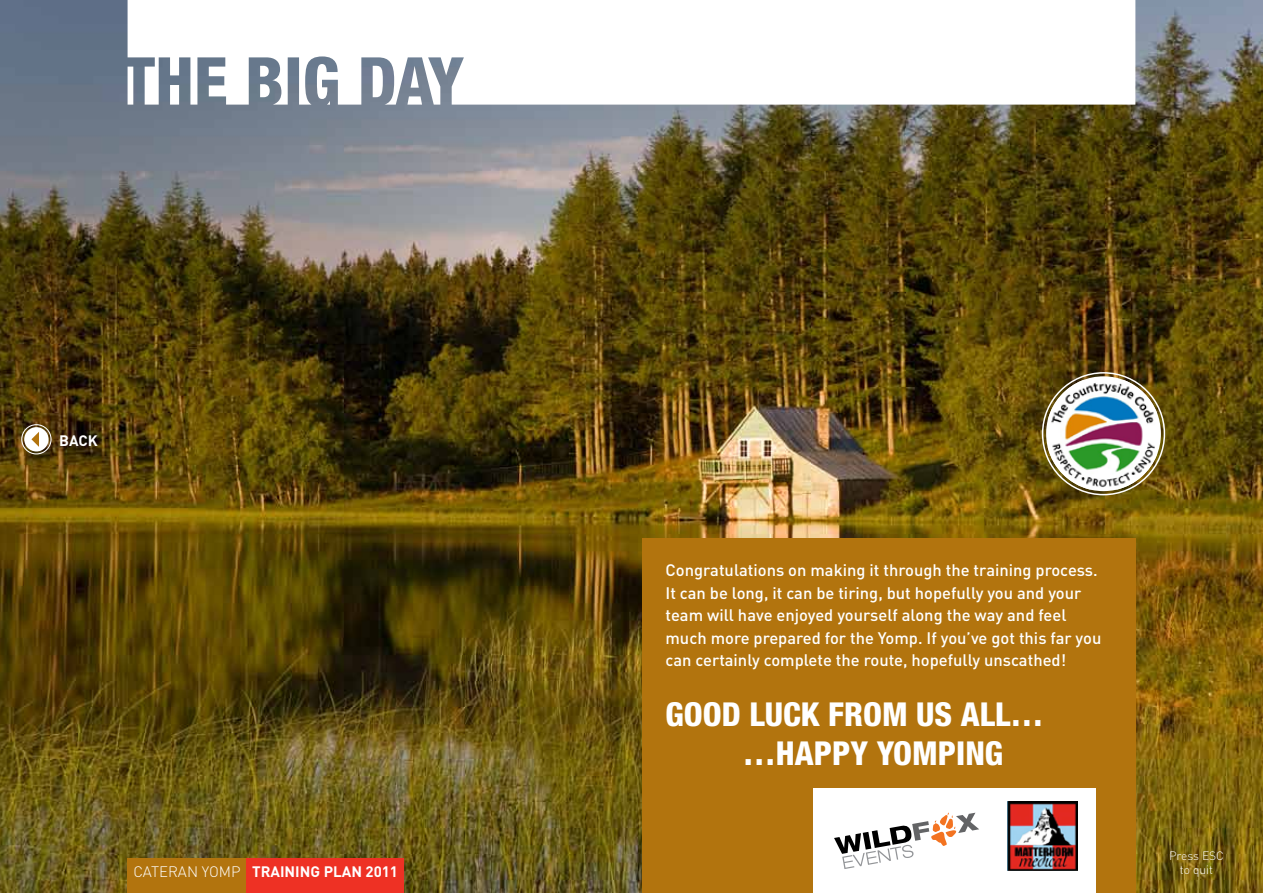
<style>
.page{position:relative;width:1263px;height:893px;background:#fff}
.page>*{position:absolute;margin:0;border:0;box-sizing:border-box;transform-origin:0 0}
.t1{font:800 condensed 33px/39px "Helvetica Neue LT Std";color:#fff}
.t2{font:500 16.5px/22.5px "DIN";color:#fff}
.t3{font:700 15px "DIN";color:#fff}
.t4{font:300 15px "DIN";color:#fff}
.t5{font:300 12px "DIN";color:#fff}
</style>
<div class="page">
<img style="left:0;top:0;width:1263px;height:893px">
<svg style="left:128px;top:0;width:1007px;height:105px"></svg>
<div style="left:128px;top:859px;width:119px;height:34px;background:#b2740e"></div>
<div style="left:247px;top:859px;width:157px;height:34px;background:#ee3124"></div>
<div style="left:642px;top:539px;width:493px;height:354px;background:#b2740e"></div>
<div style="left:21px;top:424px;width:31px;height:30px;border:1px solid #fff;border-radius:50%"></div>
<div style="left:24px;top:427px;width:25px;height:24px;background:#fff;border-radius:50%"></div>
<svg style="left:31px;top:432px;width:8px;height:15px"></svg>
<div style="left:814px;top:788px;width:282px;height:105px;background:#fff"></div>
<img style="left:1008px;top:801px;width:69px;height:69px">
<svg style="left:834px;top:812px;width:145px;height:57px"></svg>
<svg style="left:1046px;top:376px;width:115px;height:115px"></svg>
<img style="left:1048px;top:380px;width:109px;height:109px">
<div style="left:1042px;top:372px;width:123px;height:123px;border:2px solid #fff;border-radius:50%"></div>
<p class="t3" style="left:59px;top:430px;width:40px">BACK</p>
<p class="t2" style="left:665px;top:558px;width:437px">Congratulations on making it through the training process.<br>It can be long, it can be tiring, but hopefully you and your team will have enjoyed yourself along the way and feel much more prepared for the Yomp. If you’ve got this far you can certainly complete the route, hopefully unscathed!</p>
<h1 class="t1" style="left:743px;top:694px;width:302px;text-indent:-77px">GOOD LUCK FROM US ALL… …HAPPY YOMPING</h1>
<p class="t5" style="left:1169px;top:848px;width:56px">Press ESC</p>
<p class="t4" style="left:133px;top:862px;width:109px">CATERAN YOMP</p>
<p class="t5" style="left:1180px;top:862px;width:35px">to quit</p>
<p class="t3" style="left:252px;top:862px;width:147px">TRAINING PLAN 2011</p>
</div>
